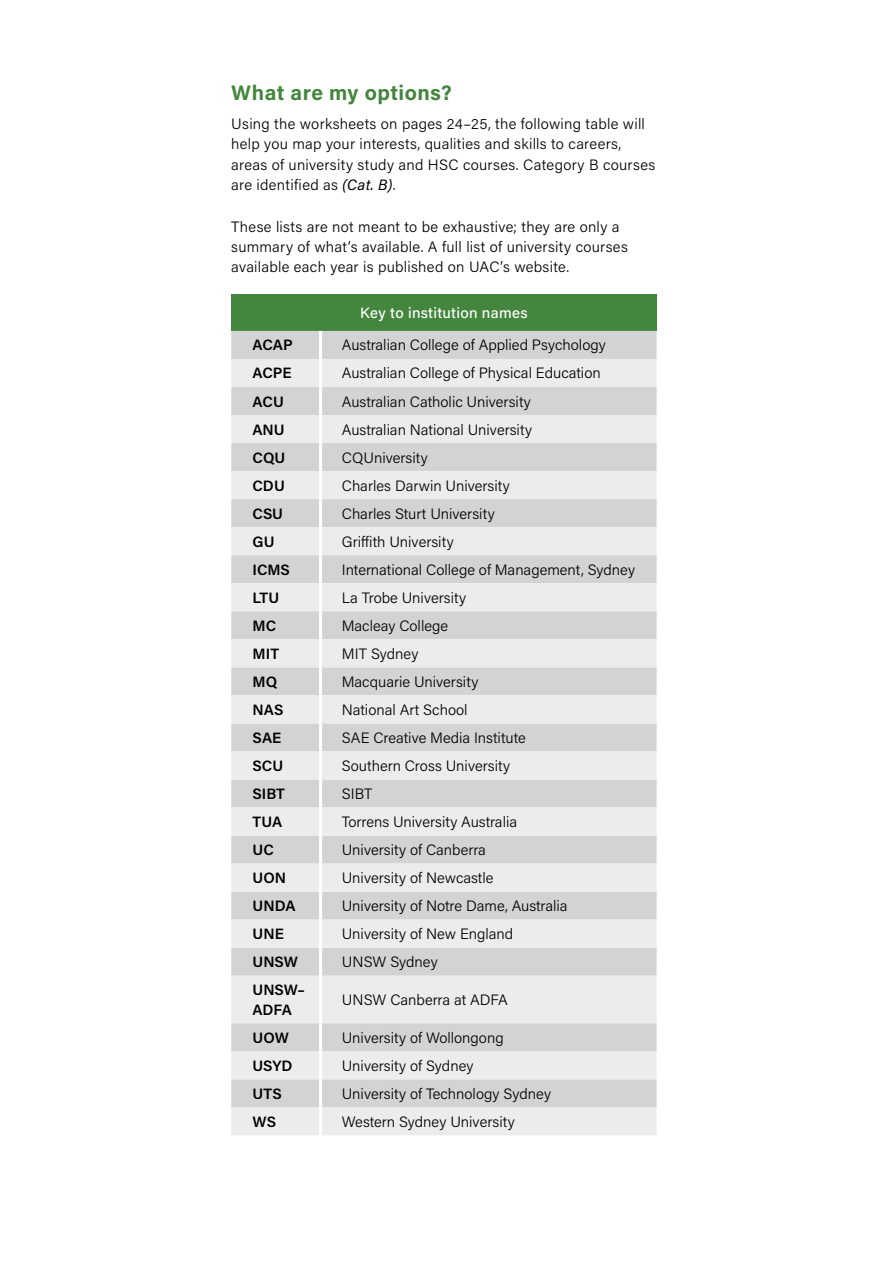
<style>
.page{position:relative;width:872px;height:1263px;background:#fff}
.page>*{position:absolute;margin:0;border:0;box-sizing:border-box;transform-origin:0 0}
.t1{font:700 21px "Acumin Pro";letter-spacing:.02em;color:#44863e}
.t2{font:300 15px/20.2px "Acumin Pro";letter-spacing:.005em;color:#000}
.t3{font:600 15px/19.5px "Acumin Pro";color:#000}
.t4{font:500 15px "Acumin Pro";letter-spacing:.02em;color:#fff}
.s1{font-weight:400;font-style:italic}
</style>
<div class="page">
<div style="left:231px;top:294px;width:425px;height:37px;background:#44863e"></div>
<div style="left:231px;top:331px;width:425px;height:28px;background:#d2d3d3"></div>
<svg style="left:231px;top:359px;width:425px;height:776px;background:#dfe1e1"></svg>
<hr style="left:319px;top:331px;width:3px;height:28px;background:#fff">
<hr style="left:319px;top:359px;width:3px;height:28px;background:#fff">
<hr style="left:319px;top:387px;width:3px;height:28px;background:#fff">
<hr style="left:319px;top:415px;width:3px;height:28px;background:#fff">
<hr style="left:319px;top:443px;width:3px;height:28px;background:#fff">
<hr style="left:319px;top:471px;width:3px;height:28px;background:#fff">
<hr style="left:319px;top:499px;width:3px;height:28px;background:#fff">
<hr style="left:319px;top:527px;width:3px;height:28px;background:#fff">
<hr style="left:319px;top:555px;width:3px;height:28px;background:#fff">
<hr style="left:319px;top:583px;width:3px;height:28px;background:#fff">
<hr style="left:319px;top:611px;width:3px;height:28px;background:#fff">
<hr style="left:319px;top:639px;width:3px;height:28px;background:#fff">
<hr style="left:319px;top:667px;width:3px;height:28px;background:#fff">
<hr style="left:319px;top:695px;width:3px;height:28px;background:#fff">
<hr style="left:319px;top:723px;width:3px;height:28px;background:#fff">
<hr style="left:319px;top:751px;width:3px;height:28px;background:#fff">
<hr style="left:319px;top:779px;width:3px;height:28px;background:#fff">
<hr style="left:319px;top:807px;width:3px;height:28px;background:#fff">
<hr style="left:319px;top:835px;width:3px;height:28px;background:#fff">
<hr style="left:319px;top:863px;width:3px;height:29px;background:#fff">
<hr style="left:319px;top:892px;width:3px;height:28px;background:#fff">
<hr style="left:319px;top:920px;width:3px;height:28px;background:#fff">
<hr style="left:319px;top:948px;width:3px;height:28px;background:#fff">
<hr style="left:319px;top:976px;width:3px;height:47px;background:#fff">
<hr style="left:319px;top:1023px;width:3px;height:28px;background:#fff">
<hr style="left:319px;top:1051px;width:3px;height:28px;background:#fff">
<hr style="left:319px;top:1079px;width:3px;height:28px;background:#fff">
<hr style="left:319px;top:1107px;width:3px;height:28px;background:#fff">
<h1 class="t1" style="left:231px;top:78px;width:222px">What are my options?</h1>
<p class="t2" style="left:231px;top:113px;width:425px">Using the worksheets on pages 24–25, the following table will help you map your interests, qualities and skills to careers, areas of university study and HSC courses. Category B courses are identified as <span class="s1">(Cat. B)</span>.</p>
<p class="t2" style="left:231px;top:216px;width:398px">These lists are not meant to be exhaustive; they are only a summary of what’s available. A full list of university courses available each year is published on UAC’s website.</p>
<p class="t4" style="left:360px;top:302px;width:169px">Key to institution names</p>
<p class="t3" style="left:252px;top:335px;width:42px">ACAP</p>
<p class="t2" style="left:342px;top:334px;width:266px">Australian College of Applied Psychology</p>
<p class="t3" style="left:252px;top:363px;width:41px">ACPE</p>
<p class="t2" style="left:342px;top:362px;width:260px">Australian College of Physical Education</p>
<p class="t3" style="left:252px;top:391px;width:33px">ACU</p>
<p class="t2" style="left:342px;top:391px;width:191px">Australian Catholic University</p>
<p class="t3" style="left:252px;top:419px;width:34px">ANU</p>
<p class="t2" style="left:342px;top:419px;width:192px">Australian National University</p>
<p class="t3" style="left:252px;top:447px;width:34px">CQU</p>
<p class="t2" style="left:342px;top:447px;width:87px">CQUniversity</p>
<p class="t3" style="left:252px;top:475px;width:34px">CDU</p>
<p class="t2" style="left:342px;top:475px;width:169px">Charles Darwin University</p>
<p class="t3" style="left:252px;top:503px;width:32px">CSU</p>
<p class="t2" style="left:342px;top:503px;width:154px">Charles Sturt University</p>
<p class="t3" style="left:252px;top:531px;width:23px">GU</p>
<p class="t2" style="left:342px;top:531px;width:113px">Griffith University</p>
<p class="t3" style="left:252px;top:559px;width:39px">ICMS</p>
<p class="t2" style="left:342px;top:559px;width:295px">International College of Management, Sydney</p>
<p class="t3" style="left:252px;top:587px;width:28px">LTU</p>
<p class="t2" style="left:342px;top:587px;width:126px">La Trobe University</p>
<p class="t3" style="left:252px;top:615px;width:25px">MC</p>
<p class="t2" style="left:342px;top:615px;width:108px">Macleay College</p>
<p class="t3" style="left:252px;top:643px;width:28px">MIT</p>
<p class="t2" style="left:342px;top:643px;width:78px">MIT Sydney</p>
<p class="t3" style="left:252px;top:671px;width:26px">MQ</p>
<p class="t2" style="left:342px;top:671px;width:138px">Macquarie University</p>
<p class="t3" style="left:252px;top:699px;width:32px">NAS</p>
<p class="t2" style="left:342px;top:699px;width:127px">National Art School</p>
<p class="t3" style="left:252px;top:727px;width:30px">SAE</p>
<p class="t2" style="left:342px;top:727px;width:185px">SAE Creative Media Institute</p>
<p class="t3" style="left:252px;top:755px;width:32px">SCU</p>
<p class="t2" style="left:342px;top:755px;width:170px">Southern Cross University</p>
<p class="t3" style="left:252px;top:783px;width:34px">SIBT</p>
<p class="t2" style="left:342px;top:783px;width:32px">SIBT</p>
<p class="t3" style="left:252px;top:811px;width:31px">TUA</p>
<p class="t2" style="left:342px;top:811px;width:177px">Torrens University Australia</p>
<p class="t3" style="left:252px;top:839px;width:23px">UC</p>
<p class="t2" style="left:342px;top:839px;width:146px">University of Canberra</p>
<p class="t3" style="left:252px;top:867px;width:35px">UON</p>
<p class="t2" style="left:342px;top:867px;width:153px">University of Newcastle</p>
<p class="t3" style="left:252px;top:895px;width:45px">UNDA</p>
<p class="t2" style="left:342px;top:895px;width:227px">University of Notre Dame, Australia</p>
<p class="t3" style="left:252px;top:923px;width:33px">UNE</p>
<p class="t2" style="left:342px;top:923px;width:173px">University of New England</p>
<p class="t3" style="left:252px;top:952px;width:47px">UNSW</p>
<p class="t2" style="left:342px;top:951px;width:97px">UNSW Sydney</p>
<p class="t3" style="left:252px;top:980px;width:54px">UNSW–<br>ADFA</p>
<p class="t2" style="left:342px;top:989px;width:167px">UNSW Canberra at ADFA</p>
<p class="t3" style="left:252px;top:1027px;width:38px">UOW</p>
<p class="t2" style="left:342px;top:1027px;width:163px">University of Wollongong</p>
<p class="t3" style="left:252px;top:1055px;width:41px">USYD</p>
<p class="t2" style="left:342px;top:1055px;width:133px">University of Sydney</p>
<p class="t3" style="left:252px;top:1083px;width:31px">UTS</p>
<p class="t2" style="left:342px;top:1083px;width:211px">University of Technology Sydney</p>
<p class="t3" style="left:252px;top:1111px;width:25px">WS</p>
<p class="t2" style="left:342px;top:1111px;width:174px">Western Sydney University</p>
</div>
